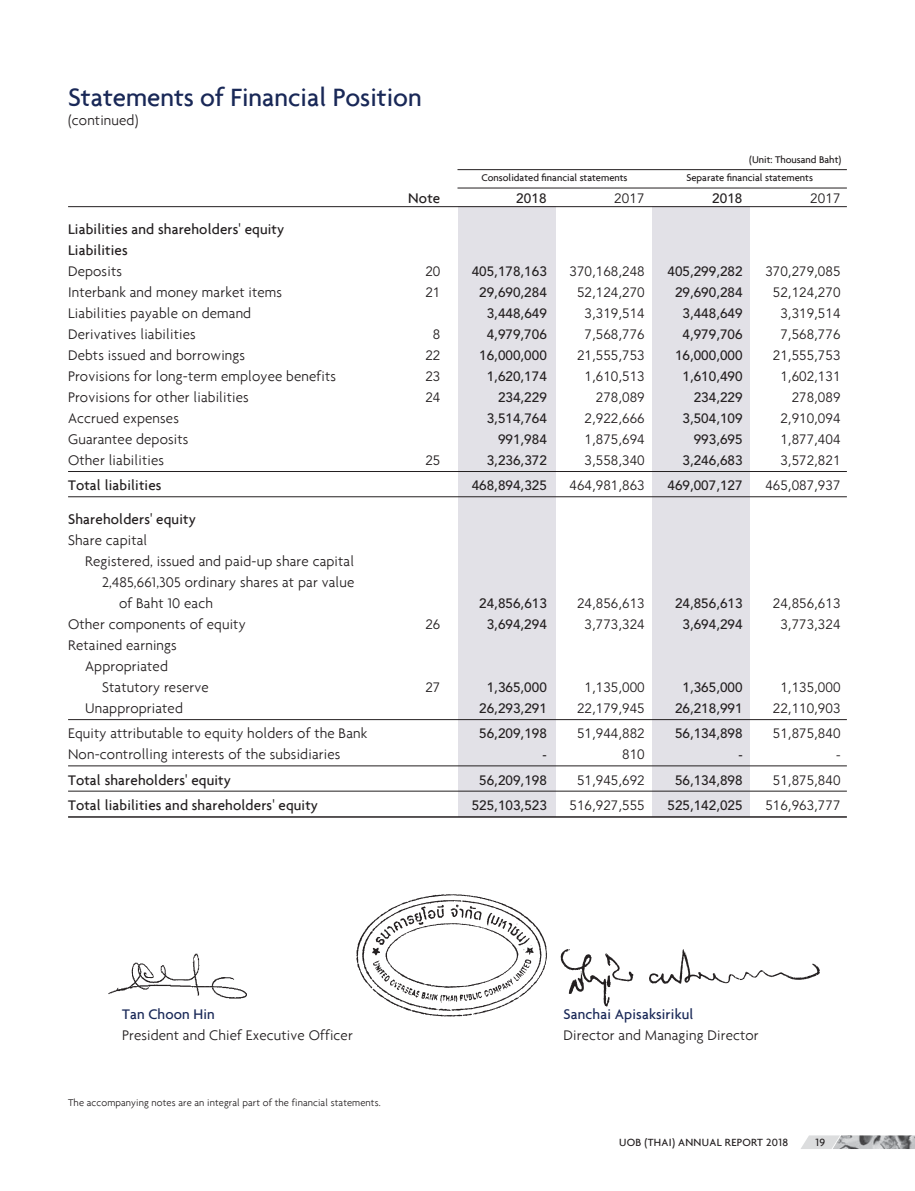
<style>
.page{position:relative;width:915px;height:1191px;background:#fff}
.page>*{position:absolute;margin:0;border:0;box-sizing:border-box;transform-origin:0 0}
.t1{font:500 27px "Agenda";color:#192857}
.t2{font:300 15px "Agenda";letter-spacing:.01em;color:#231f20}
.t3{font:500 15px/21px "Agenda";letter-spacing:.01em;color:#231f20}
.t4{font:500 15px "Agenda";letter-spacing:.01em;color:#192857}
.t5{font:13.5px "Avenir LT Std";color:#231f20}
.t6{font:500 13.5px "Avenir LT Std";color:#231f20}
.t7{font:13.5px "Avenir";letter-spacing:.01em;color:#231f20}
.t8{font:500 13.5px "Avenir";letter-spacing:.01em;color:#231f20}
.t9{font:500 11.25px "Agenda";letter-spacing:.025em;color:#231f20}
.t10{font:500 10.5px "Agenda";color:#231f20}
.t11{font:300 10.5px "Agenda";letter-spacing:.01em;color:#231f20}
</style>
<div class="page">
<img style="left:839px;top:1135px;width:75px;height:14px">
<svg style="left:801px;top:1135px;width:38px;height:14px"></svg>
<div style="left:458px;top:207px;width:97px;height:610px;background:#e2e1e7"></div>
<div style="left:652px;top:207px;width:97px;height:610px;background:#e2e1e7"></div>
<hr style="left:457px;top:169px;width:389px;height:1px;background:#231f20">
<hr style="left:457px;top:188px;width:389px;height:1px;background:#231f20">
<hr style="left:68px;top:206px;width:778px;height:1px;background:#231f20">
<hr style="left:68px;top:471px;width:778px;height:1px;background:#231f20">
<hr style="left:68px;top:496px;width:778px;height:1px;background:#231f20">
<hr style="left:68px;top:719px;width:778px;height:1px;background:#231f20">
<hr style="left:68px;top:765px;width:778px;height:1px;background:#231f20">
<hr style="left:68px;top:791px;width:778px;height:1px;background:#231f20">
<hr style="left:68px;top:816px;width:778px;height:1px;background:#231f20">
<img style="left:356px;top:894px;width:191px;height:123px">
<img style="left:560px;top:949px;width:260px;height:58px">
<img style="left:108px;top:953px;width:139px;height:46px">
<h1 class="t1" style="left:68px;top:88px;width:355px">Statements of Financial Position</h1>
<p class="t2" style="left:68px;top:112px;width:72px">(continued)</p>
<p class="t10" style="left:749px;top:156px;width:94px">(Unit: Thousand Baht)</p>
<p class="t10" style="left:481px;top:175px;width:147px">Consolidated financial statements</p>
<p class="t10" style="left:686px;top:175px;width:128px">Separate financial statements</p>
<p class="t3" style="left:408px;top:189px;width:34px">Note</p>
<p class="t8" style="left:516px;top:191px;width:32px">2018</p>
<p class="t7" style="left:614px;top:193px;width:32px">2017</p>
<p class="t8" style="left:711px;top:191px;width:32px">2018</p>
<p class="t7" style="left:809px;top:193px;width:32px">2017</p>
<p class="t3" style="left:68px;top:220px;width:218px">Liabilities and shareholders' equity<br>Liabilities</p>
<p class="t2" style="left:68px;top:262px;width:55px">Deposits</p>
<p class="t5" style="left:425px;top:263px;width:17px">20</p>
<p class="t6" style="left:471px;top:263px;width:77px">405,178,163</p>
<p class="t5" style="left:569px;top:263px;width:77px">370,168,248</p>
<p class="t6" style="left:667px;top:263px;width:77px">405,299,282</p>
<p class="t5" style="left:765px;top:263px;width:77px">370,279,085</p>
<p class="t2" style="left:68px;top:283px;width:215px">Interbank and money market items</p>
<p class="t5" style="left:425px;top:284px;width:17px">21</p>
<p class="t6" style="left:479px;top:284px;width:69px">29,690,284</p>
<p class="t5" style="left:577px;top:284px;width:69px">52,124,270</p>
<p class="t6" style="left:674px;top:284px;width:69px">29,690,284</p>
<p class="t5" style="left:772px;top:284px;width:69px">52,124,270</p>
<p class="t2" style="left:68px;top:304px;width:185px">Liabilities payable on demand</p>
<p class="t6" style="left:486px;top:305px;width:62px">3,448,649</p>
<p class="t5" style="left:584px;top:305px;width:62px">3,319,514</p>
<p class="t6" style="left:682px;top:305px;width:62px">3,448,649</p>
<p class="t5" style="left:780px;top:305px;width:62px">3,319,514</p>
<p class="t2" style="left:68px;top:325px;width:129px">Derivatives liabilities</p>
<p class="t5" style="left:433px;top:326px;width:9px">8</p>
<p class="t6" style="left:486px;top:326px;width:62px">4,979,706</p>
<p class="t5" style="left:584px;top:326px;width:62px">7,568,776</p>
<p class="t6" style="left:682px;top:326px;width:62px">4,979,706</p>
<p class="t5" style="left:780px;top:326px;width:62px">7,568,776</p>
<p class="t2" style="left:68px;top:346px;width:178px">Debts issued and borrowings</p>
<p class="t5" style="left:425px;top:347px;width:17px">22</p>
<p class="t6" style="left:479px;top:347px;width:69px">16,000,000</p>
<p class="t5" style="left:577px;top:347px;width:69px">21,555,753</p>
<p class="t6" style="left:674px;top:347px;width:69px">16,000,000</p>
<p class="t5" style="left:772px;top:347px;width:69px">21,555,753</p>
<p class="t2" style="left:68px;top:367px;width:269px">Provisions for long-term employee benefits</p>
<p class="t5" style="left:425px;top:368px;width:17px">23</p>
<p class="t6" style="left:486px;top:368px;width:62px">1,620,174</p>
<p class="t5" style="left:584px;top:368px;width:62px">1,610,513</p>
<p class="t6" style="left:682px;top:368px;width:62px">1,610,490</p>
<p class="t5" style="left:780px;top:368px;width:62px">1,602,131</p>
<p class="t2" style="left:68px;top:388px;width:182px">Provisions for other liabilities</p>
<p class="t5" style="left:425px;top:389px;width:17px">24</p>
<p class="t6" style="left:498px;top:389px;width:50px">234,229</p>
<p class="t5" style="left:595px;top:389px;width:50px">278,089</p>
<p class="t6" style="left:693px;top:389px;width:50px">234,229</p>
<p class="t5" style="left:791px;top:389px;width:50px">278,089</p>
<p class="t2" style="left:68px;top:409px;width:112px">Accrued expenses</p>
<p class="t6" style="left:486px;top:410px;width:62px">3,514,764</p>
<p class="t5" style="left:584px;top:410px;width:62px">2,922,666</p>
<p class="t6" style="left:682px;top:410px;width:62px">3,504,109</p>
<p class="t5" style="left:780px;top:410px;width:62px">2,910,094</p>
<p class="t2" style="left:68px;top:430px;width:122px">Guarantee deposits</p>
<p class="t6" style="left:498px;top:431px;width:50px">991,984</p>
<p class="t5" style="left:584px;top:431px;width:62px">1,875,694</p>
<p class="t6" style="left:693px;top:431px;width:50px">993,695</p>
<p class="t5" style="left:780px;top:431px;width:62px">1,877,404</p>
<p class="t2" style="left:68px;top:451px;width:97px">Other liabilities</p>
<p class="t7" style="left:425px;top:455px;width:17px">25</p>
<p class="t6" style="left:486px;top:452px;width:62px">3,236,372</p>
<p class="t5" style="left:584px;top:452px;width:62px">3,558,340</p>
<p class="t6" style="left:682px;top:452px;width:62px">3,246,683</p>
<p class="t5" style="left:780px;top:452px;width:62px">3,572,821</p>
<p class="t3" style="left:68px;top:476px;width:95px">Total liabilities</p>
<p class="t6" style="left:471px;top:477px;width:77px">468,894,325</p>
<p class="t5" style="left:569px;top:477px;width:77px">464,981,863</p>
<p class="t6" style="left:667px;top:477px;width:77px">469,007,127</p>
<p class="t5" style="left:765px;top:477px;width:77px">465,087,937</p>
<p class="t3" style="left:68px;top:510px;width:129px">Shareholders' equity</p>
<p class="t2" style="left:68px;top:531px;width:81px">Share capital</p>
<p class="t2" style="left:85px;top:552px;width:270px">Registered, issued and paid-up share capital</p>
<p class="t2" style="left:102px;top:573px;width:254px">2,485,661,305 ordinary shares at par value</p>
<p class="t2" style="left:119px;top:594px;width:95px">of Baht 10 each</p>
<p class="t6" style="left:479px;top:595px;width:69px">24,856,613</p>
<p class="t5" style="left:577px;top:595px;width:69px">24,856,613</p>
<p class="t6" style="left:674px;top:595px;width:69px">24,856,613</p>
<p class="t5" style="left:772px;top:595px;width:69px">24,856,613</p>
<p class="t2" style="left:68px;top:615px;width:179px">Other components of equity</p>
<p class="t5" style="left:425px;top:616px;width:17px">26</p>
<p class="t6" style="left:486px;top:616px;width:62px">3,694,294</p>
<p class="t5" style="left:584px;top:616px;width:62px">3,773,324</p>
<p class="t6" style="left:682px;top:616px;width:62px">3,694,294</p>
<p class="t5" style="left:780px;top:616px;width:62px">3,773,324</p>
<p class="t2" style="left:68px;top:636px;width:110px">Retained earnings</p>
<p class="t2" style="left:85px;top:657px;width:84px">Appropriated</p>
<p class="t2" style="left:102px;top:678px;width:108px">Statutory reserve</p>
<p class="t5" style="left:425px;top:679px;width:17px">27</p>
<p class="t6" style="left:486px;top:679px;width:62px">1,365,000</p>
<p class="t5" style="left:584px;top:679px;width:62px">1,135,000</p>
<p class="t6" style="left:682px;top:679px;width:62px">1,365,000</p>
<p class="t5" style="left:780px;top:679px;width:62px">1,135,000</p>
<p class="t2" style="left:85px;top:699px;width:99px">Unappropriated</p>
<p class="t6" style="left:479px;top:700px;width:69px">26,293,291</p>
<p class="t5" style="left:577px;top:700px;width:69px">22,179,945</p>
<p class="t6" style="left:674px;top:700px;width:69px">26,218,991</p>
<p class="t5" style="left:772px;top:700px;width:69px">22,110,903</p>
<p class="t2" style="left:68px;top:724px;width:300px">Equity attributable to equity holders of the Bank</p>
<p class="t6" style="left:479px;top:725px;width:69px">56,209,198</p>
<p class="t5" style="left:577px;top:725px;width:69px">51,944,882</p>
<p class="t6" style="left:674px;top:725px;width:69px">56,134,898</p>
<p class="t5" style="left:772px;top:725px;width:69px">51,875,840</p>
<p class="t2" style="left:68px;top:745px;width:274px">Non-controlling interests of the subsidiaries</p>
<p class="t6" style="left:542px;top:746px;width:6px">-</p>
<p class="t5" style="left:622px;top:746px;width:24px">810</p>
<p class="t6" style="left:738px;top:746px;width:6px">-</p>
<p class="t5" style="left:835px;top:746px;width:6px">-</p>
<p class="t3" style="left:68px;top:771px;width:164px">Total shareholders' equity</p>
<p class="t6" style="left:479px;top:772px;width:69px">56,209,198</p>
<p class="t5" style="left:577px;top:772px;width:69px">51,945,692</p>
<p class="t6" style="left:674px;top:772px;width:69px">56,134,898</p>
<p class="t5" style="left:772px;top:772px;width:69px">51,875,840</p>
<p class="t3" style="left:68px;top:796px;width:251px">Total liabilities and shareholders' equity</p>
<p class="t6" style="left:471px;top:797px;width:77px">525,103,523</p>
<p class="t5" style="left:569px;top:797px;width:77px">516,927,555</p>
<p class="t6" style="left:667px;top:797px;width:77px">525,142,025</p>
<p class="t5" style="left:765px;top:797px;width:77px">516,963,777</p>
<p class="t4" style="left:122px;top:1008px;width:94px">Tan Choon Hin</p>
<p class="t4" style="left:563px;top:1008px;width:131px">Sanchai Apisaksirikul</p>
<p class="t2" style="left:122px;top:1026px;width:232px">President and Chief Executive Officer</p>
<p class="t2" style="left:563px;top:1026px;width:197px">Director and Managing Director</p>
<p class="t11" style="left:68px;top:1096px;width:314px">The accompanying notes are an integral part of the financial statements.</p>
<p class="t9" style="left:619px;top:1139px;width:170px">UOB (THAI) ANNUAL REPORT 2018</p>
<p class="t9" style="left:815px;top:1139px;width:11px">19</p>
</div>
